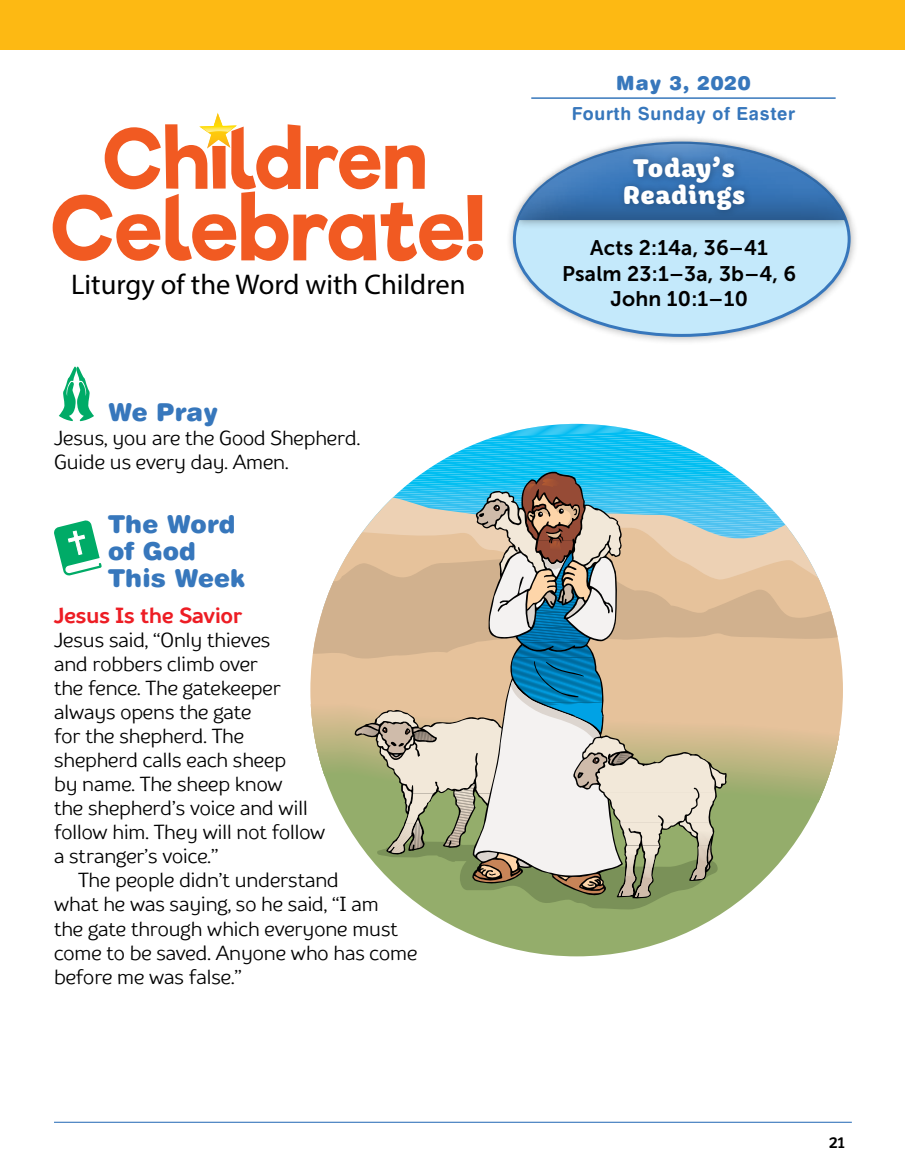
<style>
.page{position:relative;width:905px;height:1175px;background:#fff}
.page>*{position:absolute;margin:0;border:0;box-sizing:border-box;transform-origin:0 0}
.t1{font:28.5px "Myriad Pro";color:#000}
.t2{font:25.5px/27px "Winniethe Hoop";letter-spacing:.025em;color:#fff;text-align:center}
.t3{font:24.75px/27px "Swiss 721 BT Black Rounded";letter-spacing:.01em;color:#3777bc}
.t4{font:700 21.75px "TT Souses";letter-spacing:.01em;color:#ed1d24}
.t5{font:21px/25.5px "Museo Sans 700";letter-spacing:.01em;color:#000;text-align:center}
.t6{font:20.25px/24px "TT Souses";color:#000}
.t7{font:19.5px "Swiss 721 BT Black Rounded";letter-spacing:.04em;color:#3777bc}
.t8{font:18px "Swiss 721 BT Bold Rounded";letter-spacing:.04em;color:#3777bc}
.t9{font:700 15px "TT Souses";color:#000}
</style>
<div class="page">
<hr style="left:54px;top:1121px;width:797px;height:1px;background:#3777bc">
<svg style="left:54px;top:520px;width:48px;height:56px"></svg>
<svg style="left:59px;top:366px;width:35px;height:55px"></svg>
<div style="left:505px;top:134px;width:354px;height:212px;background:#000;opacity:.3"></div>
<div style="left:514px;top:143px;width:335px;height:192px;background:#c4e9fb;border-radius:50%"></div>
<div style="left:511px;top:136px;width:342px;height:93px;background:#000;opacity:.3"></div>
<div style="left:517px;top:144px;width:329px;height:78px;background:#fff;opacity:.75"></div>
<div style="left:517px;top:172px;width:329px;height:50px;background:#000;opacity:.55"></div>
<hr style="left:531px;top:97px;width:304px;height:2px;background:#3777bc">
<div style="left:617px;top:149px;width:135px;height:69px;background:#000;opacity:.3"></div>
<svg style="left:53px;top:112px;width:430px;height:150px"></svg>
<svg style="left:425px;top:909px;width:303px;height:47px;fill:#94ad6b"></svg>
<svg style="left:310px;top:424px;width:533px;height:485px"></svg>
<div style="left:0;top:0;width:904px;height:49px;background:#fdb913"></div>
<h1 class="t1" style="left:71px;top:267px;width:396px">Liturgy of the Word with Children</h1>
<p class="t3" style="left:108px;top:398px;width:111px">We Pray</p>
<p class="t6" style="left:54px;top:425px;width:308px">Jesus, you are the Good Shepherd.<br>Guide us every day. Amen.</p>
<p class="t3" style="left:108px;top:511px;width:138px">The Word of God<br>This Week</p>
<p class="t4" style="left:54px;top:601px;width:190px">Jesus Is the Savior</p>
<p class="t6" style="left:54px;top:628px;width:273px">Jesus said, “Only thieves<br>and robbers climb over<br>the fence. The gatekeeper always opens the gate<br>for the shepherd. The shepherd calls each sheep<br>by name. The sheep know<br>the shepherd’s voice and will follow him. They will not follow a stranger’s voice.”</p>
<p class="t6" style="left:54px;top:868px;width:365px;text-indent:24px">The people didn’t understand<br>what he was saying, so he said, “I am<br>the gate through which everyone must come to be saved. Anyone who has come before me was false.”</p>
<p class="t7" style="left:616px;top:71px;width:136px">May 3, 2020</p>
<p class="t8" style="left:571px;top:102px;width:225px">Fourth Sunday of Easter</p>
<p class="t2" style="left:623px;top:153px;width:124px">Today’s<br>Readings</p>
<p class="t5" style="left:562px;top:235px;width:236px">Acts 2:14a, 36–41<br>Psalm 23:1–3a, 3b–4, 6<br>John 10:1–10</p>
<p class="t9" style="left:829px;top:1132px;width:17px">21</p>
</div>
